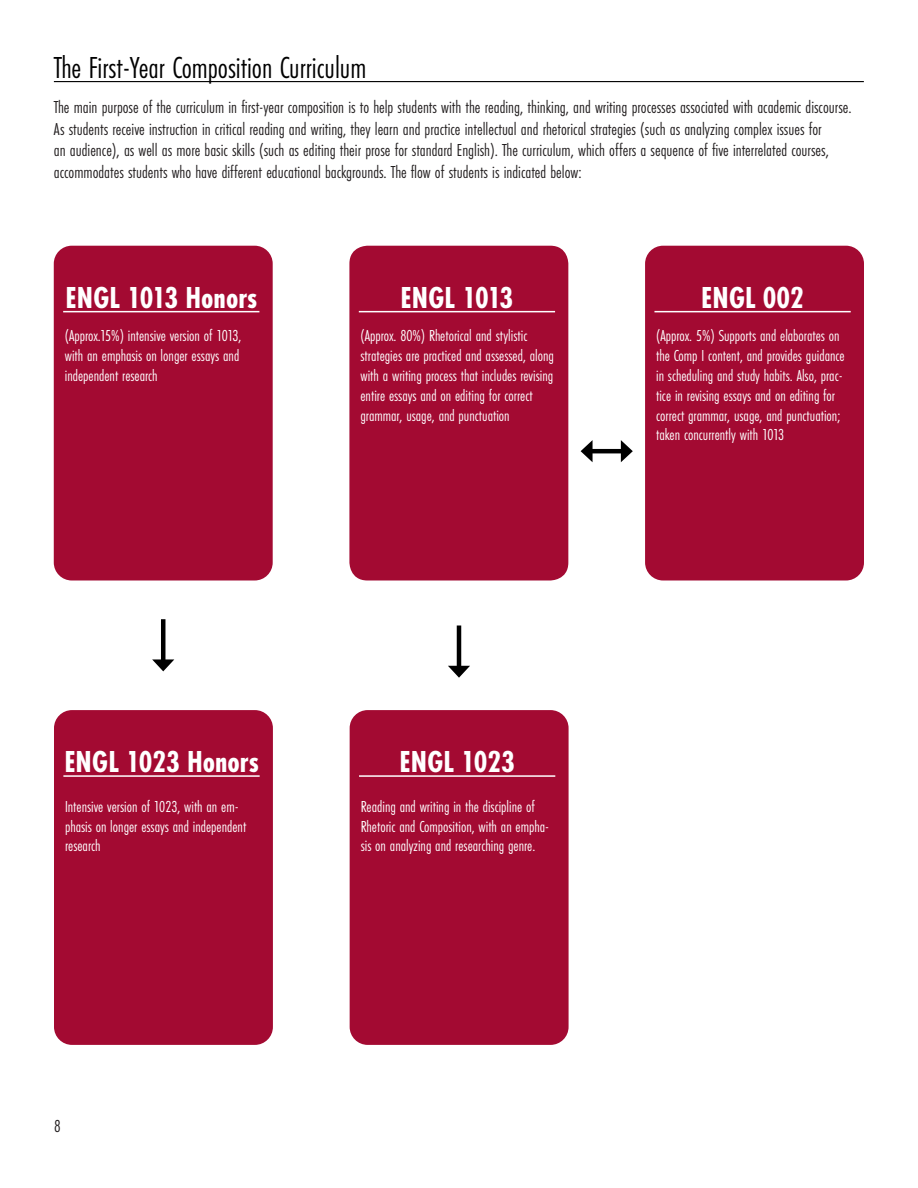
<style>
.page{position:relative;width:918px;height:1188px;background:#fff}
.page>*{position:absolute;margin:0;border:0;box-sizing:border-box;transform-origin:0 0}
.t1{font:700 31.5px "Futura PT Cond";color:#fff}
.t2{font:31.5px "Futura PT Cond";color:#000}
.t3{font:18px/21.6px "Futura PT Cond";color:#231f20}
.t4{font:16.5px/19.8px "Futura PT Cond";color:#fff}
</style>
<div class="page">
<hr style="left:54px;top:81px;width:810px;height:1px;background:#000">
<div style="left:54px;top:246px;width:219px;height:335px;background:#a30a32;border-radius:18px"></div>
<hr style="left:63px;top:311px;width:196px;height:1px;background:#fff">
<div style="left:54px;top:710px;width:219px;height:335px;background:#a30a32;border-radius:18px"></div>
<hr style="left:63px;top:775px;width:197px;height:2px;background:#fff">
<div style="left:349px;top:246px;width:219px;height:335px;background:#a30a32;border-radius:18px"></div>
<hr style="left:359px;top:311px;width:196px;height:1px;background:#fff">
<div style="left:350px;top:710px;width:219px;height:335px;background:#a30a32;border-radius:18px"></div>
<hr style="left:359px;top:775px;width:196px;height:2px;background:#fff">
<div style="left:645px;top:246px;width:219px;height:335px;background:#a30a32;border-radius:18px"></div>
<hr style="left:654px;top:311px;width:197px;height:1px;background:#fff">
<hr style="left:588px;top:449px;width:37px;height:4px;background:#000">
<svg style="left:581px;top:440px;width:12px;height:22px"></svg>
<svg style="left:621px;top:440px;width:12px;height:22px"></svg>
<hr style="left:457px;top:626px;width:4px;height:44px;background:#000">
<svg style="left:448px;top:666px;width:22px;height:12px"></svg>
<hr style="left:161px;top:619px;width:4px;height:45px;background:#000">
<svg style="left:152px;top:659px;width:22px;height:12px"></svg>
<h1 class="t2" style="left:54px;top:49px;width:314px">The First-Year Composition Curriculum</h1>
<p class="t3" style="left:54px;top:96px;width:799px">The main purpose of the curriculum in first-year composition is to help students with the reading, thinking, and writing processes associated with academic discourse.<br>As students receive instruction in critical reading and writing, they learn and practice intellectual and rhetorical strategies (such as analyzing complex issues for<br>an audience), as well as more basic skills (such as editing their prose for standard English). The curriculum, which offers a sequence of five interrelated courses, accommodates students who have different educational backgrounds. The flow of students is indicated below:</p>
<h1 class="t1" style="left:66px;top:279px;width:193px">ENGL 1013 Honors</h1>
<p class="t4" style="left:65px;top:326px;width:178px">(Approx.15%) intensive version of 1013, with an emphasis on longer essays and independent research</p>
<h1 class="t1" style="left:401px;top:279px;width:114px">ENGL 1013</h1>
<p class="t4" style="left:360px;top:326px;width:195px">(Approx. 80%) Rhetorical and stylistic strategies are practiced and assessed, along with a writing process that includes revising entire essays and on editing for correct grammar, usage, and punctuation</p>
<h1 class="t1" style="left:701px;top:279px;width:104px">ENGL 002</h1>
<p class="t4" style="left:656px;top:326px;width:190px">(Approx. 5%) Supports and elaborates on the Comp I content, and provides guidance in scheduling and study habits. Also, prac&shy;tice in revising essays and on editing for correct grammar, usage, and punctuation; taken concurrently with 1013</p>
<h1 class="t1" style="left:64px;top:744px;width:196px">ENGL 1023 Honors</h1>
<p class="t4" style="left:65px;top:796px;width:183px">Intensive version of 1023, with an em&shy;phasis on longer essays and independent research</p>
<h1 class="t1" style="left:400px;top:744px;width:117px">ENGL 1023</h1>
<p class="t4" style="left:361px;top:796px;width:190px">Reading and writing in the discipline of<br>Rhetoric and Composition, with an empha&shy;sis on analyzing and researching genre.</p>
<p class="t3" style="left:54px;top:1115px;width:8px">8</p>
</div>
